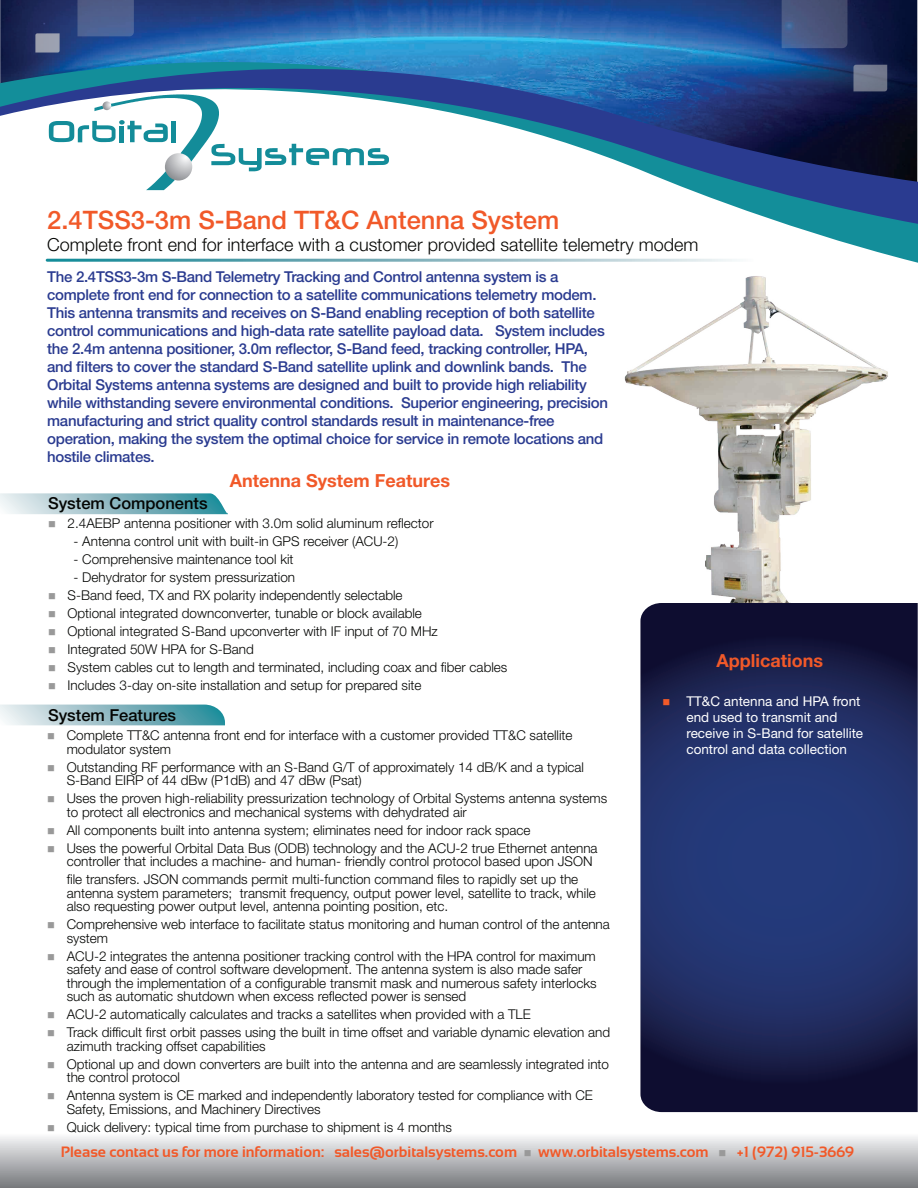
<style>
.page{position:relative;width:918px;height:1188px;background:#fff}
.page>*{position:absolute;margin:0;border:0;box-sizing:border-box;transform-origin:0 0}
.t1{font:500 25.5px "Helvetica Neue LT Std";color:#f15929}
.t2{font:300 18px "Helvetica Neue LT Std";color:#040503}
.t3{font:700 18px "Helvetica Neue LT Std";color:#f15929}
.t4{font:500 16.5px "Helvetica Neue LT Std";color:#040503}
.t5{font:500 15px/18px "Helvetica Neue LT Std";letter-spacing:-.02em;color:#2a3b90}
.t6{font:700 15px "Sansation";color:#f15929}
.t7{font:300 13.5px/13.5px "Helvetica Neue LT Std";color:#040503}
.t8{font:13.5px/16.2px "Helvetica Neue LT Std";color:#fff}
.s1{color:#999}
.s2{color:#f15a29}
</style>
<div class="page">
<div style="left:0;top:1132px;width:918px;height:56px;background:linear-gradient(to bottom,#fdfdfe,#777a7d)"></div>
<svg style="left:640px;top:603px;width:278px;height:509px;background:#1e2a5e"></svg>
<img style="left:0;top:0;width:917px;height:41px">
<svg style="left:45px;top:224px;width:873px;height:39px"></svg>
<svg style="left:0;top:41px;width:918px;height:183px"></svg>
<svg style="left:35px;top:33px;width:25px;height:20px"></svg>
<svg style="left:782px;top:0;width:65px;height:48px;background:#48557d"></svg>
<svg style="left:853px;top:65px;width:34px;height:26px"></svg>
<svg style="left:77px;top:0;width:57px;height:36px;background:#4d5f8f"></svg>
<svg style="left:49px;top:94px;width:340px;height:96px"></svg>
<svg style="left:165px;top:153px;width:27px;height:28px"></svg>
<svg style="left:46px;top:259px;width:708px;height:3px;background:#8bbcc5"></svg>
<svg style="left:0;top:493px;width:228px;height:22px;background:#97c1c9"></svg>
<svg style="left:0;top:705px;width:225px;height:20px;background:#90bdc5"></svg>
<img style="left:624px;top:276px;width:264px;height:327px">
<h1 class="t1" style="left:47px;top:205px;width:514px">2.4TSS3-3m S-Band TT&amp;C Antenna System</h1>
<h2 class="t2" style="left:47px;top:234px;width:653px">Complete front end for interface with a customer provided satellite telemetry modem</h2>
<p class="t5" style="left:47px;top:268px;width:562px">The 2.4TSS3-3m S-Band Telemetry Tracking and Control antenna system is a complete front end for connection to a satellite communications telemetry modem.<br>This antenna transmits and receives on S-Band enabling reception of both satellite control communications and high-data rate satellite payload data. System includes the 2.4m antenna positioner, 3.0m reflector, S-Band feed, tracking controller, HPA, and filters to cover the standard S-Band satellite uplink and downlink bands. The Orbital Systems antenna systems are designed and built to provide high reliability while withstanding severe environmental conditions. Superior engineering, precision manufacturing and strict quality control standards result in maintenance-free operation, making the system the optimal choice for service in remote locations and hostile climates.</p>
<p class="t4" style="left:48px;top:494px;width:161px">System Components</p>
<h2 class="t3" style="left:230px;top:470px;width:222px">Antenna System Features</h2>
<p class="t7" style="left:48px;top:516px;width:387px"><span class="s1">■</span> 2.4AEBP antenna positioner with 3.0m solid aluminum reflector</p>
<p class="t7" style="left:74px;top:534px;width:326px">- Antenna control unit with built-in GPS receiver (ACU-2)</p>
<p class="t7" style="left:74px;top:552px;width:222px">- Comprehensive maintenance tool kit</p>
<p class="t7" style="left:74px;top:570px;width:223px">- Dehydrator for system pressurization</p>
<p class="t7" style="left:48px;top:588px;width:356px"><span class="s1">■</span> S-Band feed, TX and RX polarity independently selectable</p>
<p class="t7" style="left:48px;top:606px;width:375px"><span class="s1">■</span> Optional integrated downconverter, tunable or block available</p>
<p class="t7" style="left:48px;top:624px;width:391px"><span class="s1">■</span> Optional integrated S-Band upconverter with IF input of 70 MHz</p>
<p class="t7" style="left:48px;top:642px;width:207px"><span class="s1">■</span> Integrated 50W HPA for S-Band</p>
<p class="t7" style="left:48px;top:660px;width:461px"><span class="s1">■</span> System cables cut to length and terminated, including coax and fiber cables</p>
<p class="t7" style="left:48px;top:678px;width:375px"><span class="s1">■</span> Includes 3-day on-site installation and setup for prepared site</p>
<p class="t7" style="left:67px;top:728px;width:507px;text-indent:-20px"><span class="s1">■</span> Complete TT&amp;C antenna front end for interface with a customer provided TT&amp;C satellite modulator system</p>
<p class="t7" style="left:67px;top:760px;width:519px;text-indent:-20px"><span class="s1">■</span> Outstanding RF performance with an S-Band G/T of approximately 14 dB/K and a typical<br>S-Band EIRP of 44 dBw (P1dB) and 47 dBw (Psat)</p>
<p class="t7" style="left:67px;top:791px;width:542px;text-indent:-20px"><span class="s1">■</span> Uses the proven high-reliability pressurization technology of Orbital Systems antenna systems to protect all electronics and mechanical systems with dehydrated air</p>
<p class="t7" style="left:47px;top:823px;width:485px"><span class="s1">■</span> All components built into antenna system; eliminates need for indoor rack space</p>
<p class="t7" style="left:67px;top:841px;width:532px;text-indent:-20px"><span class="s1">■</span> Uses the powerful Orbital Data Bus (ODB) technology and the ACU-2 true Ethernet antenna controller that includes a machine- and human- friendly control protocol based upon JSON</p>
<p class="t7" style="left:67px;top:872px;width:531px">file transfers. JSON commands permit multi-function command files to rapidly set up the antenna system parameters; transmit frequency, output power level, satellite to track, while also requesting power output level, antenna pointing position, etc.</p>
<p class="t7" style="left:67px;top:917px;width:545px;text-indent:-20px"><span class="s1">■</span> Comprehensive web interface to facilitate status monitoring and human control of the antenna system</p>
<p class="t7" style="left:67px;top:949px;width:531px;text-indent:-20px"><span class="s1">■</span> ACU-2 integrates the antenna positioner tracking control with the HPA control for maximum safety and ease of control software development. The antenna system is also made safer through the implementation of a configurable transmit mask and numerous safety interlocks such as automatic shutdown when excess reflected power is sensed</p>
<p class="t7" style="left:47px;top:1007px;width:485px"><span class="s1">■</span> ACU-2 automatically calculates and tracks a satellites when provided with a TLE</p>
<p class="t7" style="left:67px;top:1025px;width:545px;text-indent:-20px"><span class="s1">■</span> Track difficult first orbit passes using the built in time offset and variable dynamic elevation and azimuth tracking offset capabilities</p>
<p class="t7" style="left:67px;top:1057px;width:544px;text-indent:-20px"><span class="s1">■</span> Optional up and down converters are built into the antenna and are seamlessly integrated into the control protocol</p>
<p class="t7" style="left:67px;top:1088px;width:528px;text-indent:-20px"><span class="s1">■</span> Antenna system is CE marked and independently laboratory tested for compliance with CE<br>Safety, Emissions, and Machinery Directives</p>
<p class="t7" style="left:47px;top:1120px;width:406px"><span class="s1">■</span> Quick delivery: typical time from purchase to shipment is 4 months</p>
<p class="t4" style="left:48px;top:705px;width:130px">System Features</p>
<h2 class="t3" style="left:717px;top:649px;width:108px">Applications</h2>
<p class="t8" style="left:686px;top:692px;width:178px;text-indent:-24px"><span class="s2">■</span> TT&amp;C antenna and HPA front end used to transmit and receive in S-Band for satellite control and data collection</p>
<p class="t6" style="left:61px;top:1144px;width:795px">Please contact us for more information: sales@orbitalsystems.com <span class="s1">■</span> www.orbitalsystems.com <span class="s1">■</span> +1 (972) 915-3669</p>
</div>
